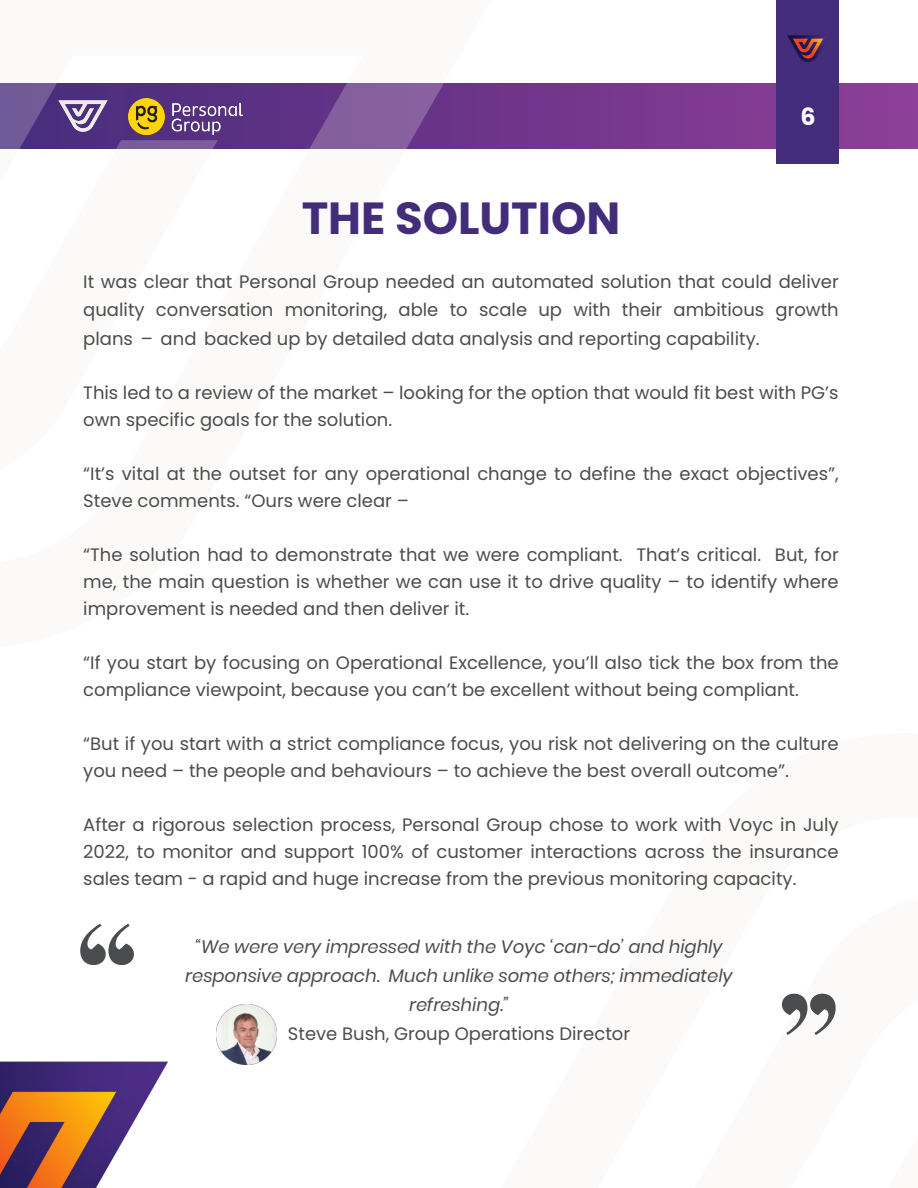
<style>
.page{position:relative;width:918px;height:1188px;background:#fff}
.page>*{position:absolute;margin:0;border:0;box-sizing:border-box;transform-origin:0 0}
.t1{font:150px "Abril Fatface";color:#4b4c4d}
.TEXT{font:700 45px "Poppins";color:#432d7b}
.t2{font:700 23.7px "Poppins";color:#fff}
.TEXT-2{font:18px/27px "Poppins";color:#4b4c4d}
.t3{font:italic 18px/28.8px "Poppins";color:#4b4c4d;text-align:center}
</style>
<div class="page">
<div style="left:0;top:84px;width:918px;height:65px;background:#8d4097"></div>
<img style="left:0;top:0;width:895px;height:164px">
<img style="left:773px;top:22px;width:71px;height:54px">
<img style="left:129px;top:99px;width:113px;height:35px">
<img style="left:0;top:1026px;width:255px;height:162px">
<img style="left:217px;top:1004px;width:60px;height:60px">
<h3 class="t2" style="left:801px;top:103px;width:17px">6</h3>
<p class="TEXT" style="left:302px;top:192px;width:320px">THE SOLUTION</p>
<p class="TEXT-2" style="left:83px;top:267px;width:757px;line-height:28.8px;text-align:justify">It was clear that Personal Group needed an automated solution that could deliver quality conversation monitoring, able to scale up with their ambitious growth plans – and backed up by detailed data analysis and reporting capability.</p>
<p class="TEXT-2" style="left:83px;top:380px;width:757px">This led to a review of the market – looking for the option that would fit best with PG’s own specific goals for the solution.</p>
<p class="TEXT-2" style="left:83px;top:461px;width:757px">“It’s vital at the outset for any operational change to define the exact objectives”,<br>Steve comments. “Ours were clear –</p>
<p class="TEXT-2" style="left:83px;top:542px;width:757px;text-align:justify">“The solution had to demonstrate that we were compliant. That’s critical. But, for me, the main question is whether we can use it to drive quality – to identify where improvement is needed and then deliver it.</p>
<p class="TEXT-2" style="left:83px;top:650px;width:757px">“If you start by focusing on Operational Excellence, you’ll also tick the box from the compliance viewpoint, because you can’t be excellent without being compliant.</p>
<p class="TEXT-2" style="left:83px;top:731px;width:757px">“But if you start with a strict compliance focus, you risk not delivering on the culture you need – the people and behaviours – to achieve the best overall outcome”.</p>
<p class="TEXT-2" style="left:83px;top:812px;width:757px;text-align:justify">After a rigorous selection process, Personal Group chose to work with Voyc in July 2022, to monitor and support 100% of customer interactions across the insurance sales team - a rapid and huge increase from the previous monitoring capacity.</p>
<p class="t1" style="left:74px;top:878px;width:69px">“</p>
<p class="t3" style="left:185px;top:932px;width:549px">“We were very impressed with the Voyc ‘can-do’ and highly responsive approach. Much unlike some others; immediately refreshing.”</p>
<p class="TEXT-2" style="left:288px;top:1020px;width:344px">Steve Bush, Group Operations Director</p>
<p class="t1" style="left:842px;top:1081px;width:69px;rotate:-180deg">“</p>
</div>
